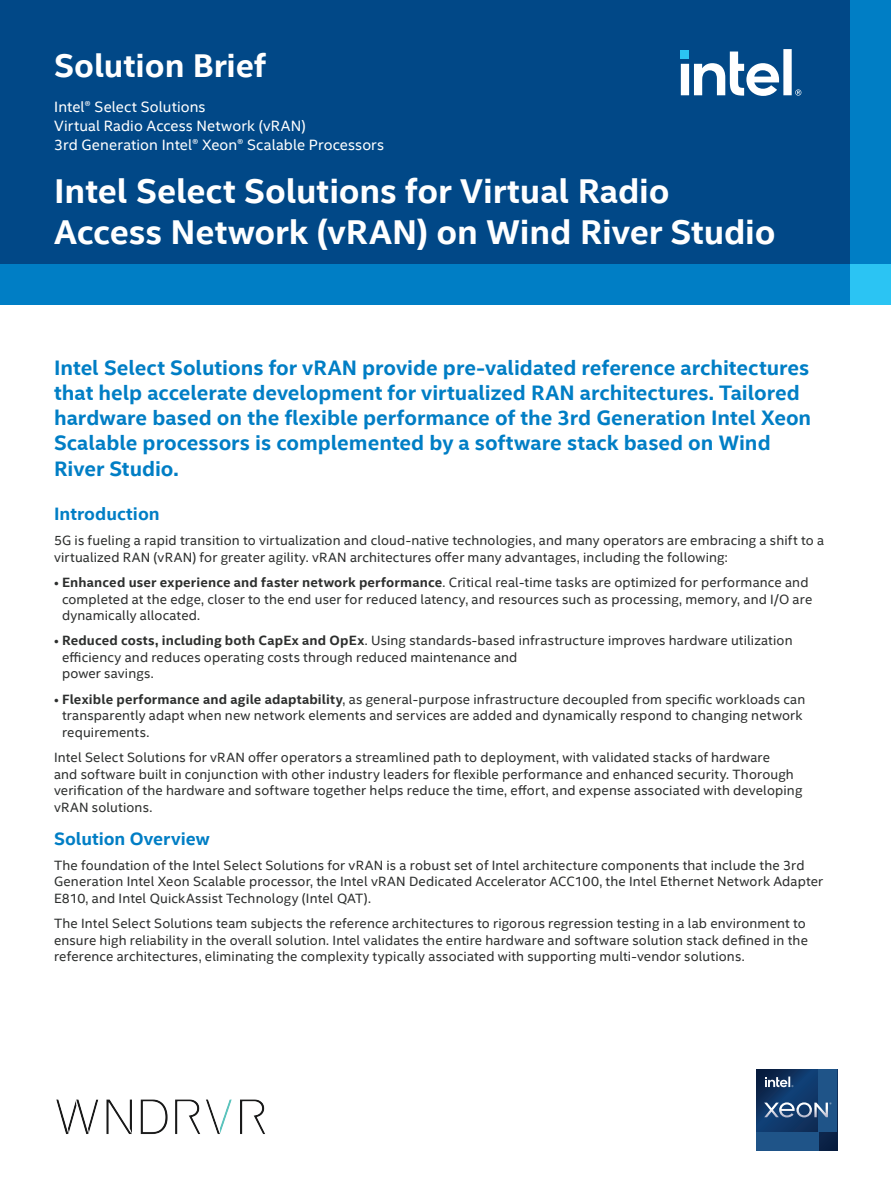
<style>
.page{position:relative;width:891px;height:1188px;background:#fff}
.page>*{position:absolute;margin:0;border:0;box-sizing:border-box;transform-origin:0 0}
.t1{font:700 34.5px/40.5px "Intel Clear";letter-spacing:-.005em;color:#fff}
.t2{font:700 33px "Intel Clear";color:#fff}
.t3{font:700 21px/25.2px "Intel Clear";color:#007ec5}
.t4{font:700 18px "Intel Clear";color:#007ec5}
.t5{font:15px/19.2px "Intel Clear";letter-spacing:.005em;color:#fff}
.t6{font:13.5px/16.5px "Intel Clear";letter-spacing:.01em;color:#2d2f2e}
.s1{font-weight:700}
</style>
<div class="page">
<div style="left:0;top:0;width:891px;height:305px;background:#014887"></div>
<img style="left:56px;top:1099px;width:209px;height:35px">
<svg style="left:756px;top:1069px;width:81px;height:81px;background:#0e3260"></svg>
<div style="left:818px;top:1069px;width:19px;height:63px;background:#1f5488"></div>
<div style="left:756px;top:1132px;width:62px;height:18px;background:#1f5488"></div>
<svg style="left:765px;top:1077px;width:28px;height:10px"></svg>
<svg style="left:764px;top:1102px;width:68px;height:15px"></svg>
<div style="left:0;top:264px;width:891px;height:41px;background:#007ec5"></div>
<div style="left:850px;top:0;width:41px;height:305px;background:#007ec5"></div>
<svg style="left:681px;top:49px;width:120px;height:47px"></svg>
<div style="left:850px;top:264px;width:41px;height:41px;background:#2bc4f3"></div>
<h2 class="t2" style="left:54px;top:42px;width:213px">Solution Brief</h2>
<p class="t5" style="left:54px;top:97px;width:332px">Intel® Select Solutions<br>Virtual Radio Access Network (vRAN)<br>3rd Generation Intel® Xeon® Scalable Processors</p>
<h1 class="t1" style="left:54px;top:170px;width:723px">Intel Select Solutions for Virtual Radio<br>Access Network (vRAN) on Wind River Studio</h1>
<p class="t3" style="left:54px;top:354px;width:759px">Intel Select Solutions for vRAN provide pre-validated reference architectures that help accelerate development for virtualized RAN architectures. Tailored hardware based on the flexible performance of the 3rd Generation Intel Xeon Scalable processors is complemented by a software stack based on Wind River Studio.</p>
<h3 class="t4" style="left:54px;top:501px;width:107px">Introduction</h3>
<p class="t6" style="left:54px;top:532px;width:772px">5G is fueling a rapid transition to virtualization and cloud-native technologies, and many operators are embracing a shift to a virtualized RAN (vRAN) for greater agility. vRAN architectures offer many advantages, including the following:</p>
<p class="t6" style="left:62px;top:574px;width:752px;text-indent:-8px">• <span class="s1">Enhanced user experience and faster network performance</span>. Critical real-time tasks are optimized for performance and completed at the edge, closer to the end user for reduced latency, and resources such as processing, memory, and I/O are dynamically allocated.</p>
<p class="t6" style="left:62px;top:632px;width:732px;text-indent:-8px">• <span class="s1">Reduced costs, including both CapEx and OpEx</span>. Using standards-based infrastructure improves hardware utilization efficiency and reduces operating costs through reduced maintenance and<br>power savings.</p>
<p class="t6" style="left:62px;top:690px;width:745px;text-indent:-8px">• <span class="s1">Flexible performance and agile adaptability</span>, as general-purpose infrastructure decoupled from specific workloads can transparently adapt when new network elements and services are added and dynamically respond to changing network requirements.</p>
<p class="t6" style="left:54px;top:749px;width:750px">Intel Select Solutions for vRAN offer operators a streamlined path to deployment, with validated stacks of hardware<br>and software built in conjunction with other industry leaders for flexible performance and enhanced security. Thorough verification of the hardware and software together helps reduce the time, effort, and expense associated with developing vRAN solutions.</p>
<h3 class="t4" style="left:54px;top:826px;width:157px">Solution Overview</h3>
<p class="t6" style="left:54px;top:857px;width:771px">The foundation of the Intel Select Solutions for vRAN is a robust set of Intel architecture components that include the 3rd<br>Generation Intel Xeon Scalable processor, the Intel vRAN Dedicated Accelerator ACC100, the Intel Ethernet Network Adapter<br>E810, and Intel QuickAssist Technology (Intel QAT).</p>
<p class="t6" style="left:54px;top:915px;width:756px">The Intel Select Solutions team subjects the reference architectures to rigorous regression testing in a lab environment to ensure high reliability in the overall solution. Intel validates the entire hardware and software solution stack defined in the reference architectures, eliminating the complexity typically associated with supporting multi-vendor solutions.</p>
</div>
